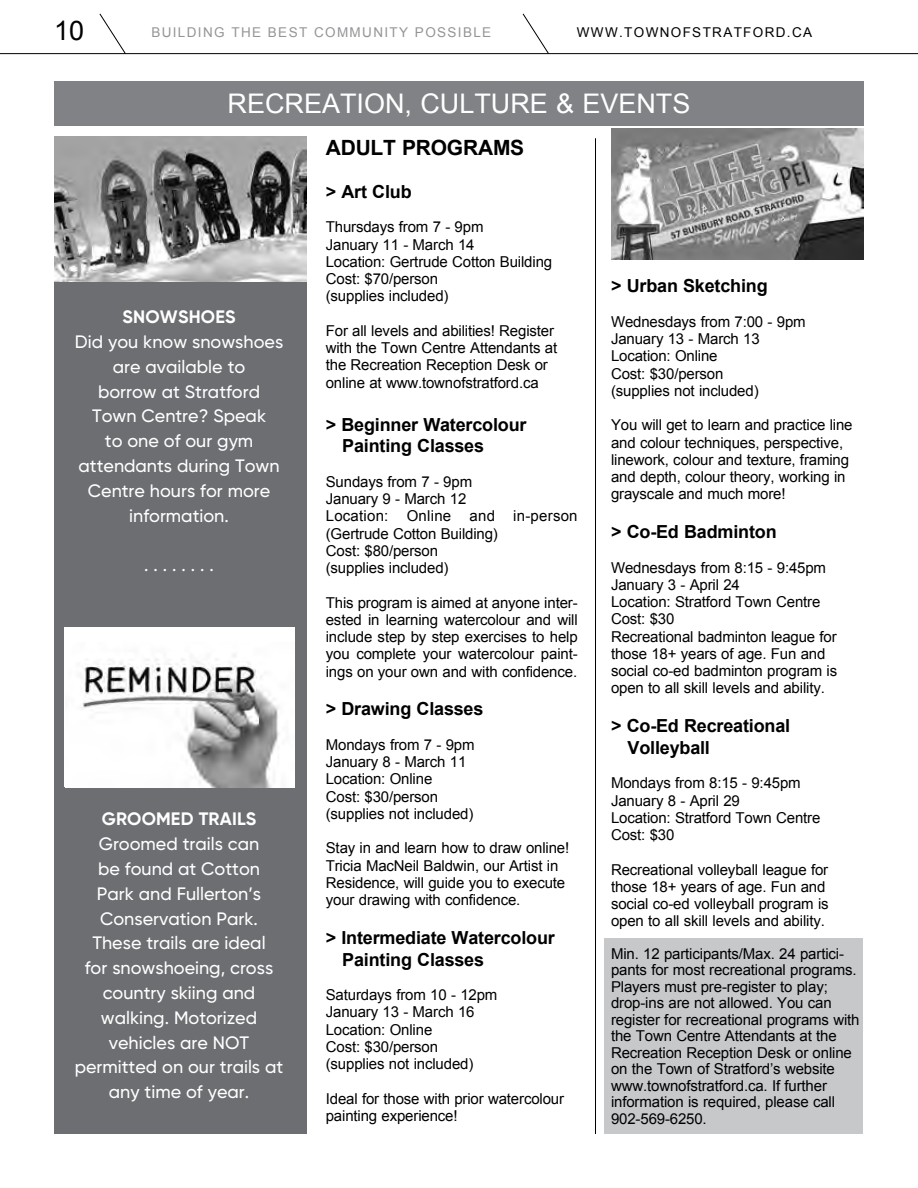
<style>
.page{position:relative;width:918px;height:1188px;background:#fff}
.page>*{position:absolute;margin:0;border:0;box-sizing:border-box;transform-origin:0 0}
.t1{font:27px "Arial";color:#fff}
.t2{font:27px "Arial";color:#000}
.t3{font:700 21px "Arial";letter-spacing:-.01em;color:#000}
.t4{font:500 18px/24.8px "Gilroy";color:#fff;text-align:center}
.t5{font:700 18px/21.6px "Arial";letter-spacing:-.01em;color:#000}
.t6{font:700 18px "Gilroy";letter-spacing:.01em;color:#fff}
.t7{font:15px/17.2px "Arial";letter-spacing:-.01em;color:#000}
.t8{font:13.5px "Arial";letter-spacing:.1em;color:#939598}
.t9{font:13.5px "Arial";letter-spacing:.1em;color:#000}
</style>
<div class="page">
<hr style="left:595px;top:138px;width:1px;height:996px;background:#000">
<hr style="left:0;top:53px;width:918px;height:1px;background:#000">
<svg style="left:99px;top:13px;width:27px;height:42px"></svg>
<svg style="left:522px;top:13px;width:28px;height:42px"></svg>
<div style="left:604px;top:939px;width:259px;height:195px;background:#c7c8ca"></div>
<div style="left:54px;top:81px;width:810px;height:44px;background:#808285"></div>
<img style="left:611px;top:128px;width:252px;height:132px">
<div style="left:54px;top:138px;width:252px;height:996px;background:#6d6e71"></div>
<img style="left:54px;top:137px;width:252px;height:144px">
<div style="left:64px;top:628px;width:231px;height:159px;background:#fff"></div>
<img style="left:82px;top:654px;width:197px;height:133px">
<h1 class="t2" style="left:54px;top:13px;width:32px">10</h1>
<p class="t8" style="left:151px;top:23px;width:341px">BUILDING THE BEST COMMUNITY POSSIBLE</p>
<p class="t9" style="left:577px;top:23px;width:237px">WWW.TOWNOFSTRATFORD.CA</p>
<h1 class="t1" style="left:228px;top:86px;width:464px">RECREATION, CULTURE &amp; EVENTS</h1>
<p class="t6" style="left:123px;top:306px;width:115px">SNOWSHOES</p>
<p class="t4" style="left:75px;top:329px;width:210px">Did you know snowshoes are available to<br>borrow at Stratford<br>Town Centre? Speak<br>to one of our gym attendants during Town<br>Centre hours for more information.</p>
<p class="t4" style="left:144px;top:552px;width:71px">. . . . . . . .</p>
<p class="t6" style="left:102px;top:808px;width:156px">GROOMED TRAILS</p>
<p class="t4" style="left:75px;top:831px;width:210px">Groomed trails can<br>be found at Cotton<br>Park and Fullerton’s<br>Conservation Park.<br>These trails are ideal<br>for snowshoeing, cross country skiing and walking. Motorized vehicles are NOT permitted on our trails at any time of year.</p>
<h2 class="t3" style="left:326px;top:133px;width:200px">ADULT PROGRAMS</h2>
<p class="t5" style="left:326px;top:181px;width:87px">&gt; Art Club</p>
<p class="t7" style="left:326px;top:219px;width:228px">Thursdays from 7 - 9pm<br>January 11 - March 14<br>Location: Gertrude Cotton Building<br>Cost: $70/person<br>(supplies included)</p>
<p class="t7" style="left:326px;top:322px;width:233px">For all levels and abilities! Register with the Town Centre Attendants at the Recreation Reception Desk or online at www.townofstratford.ca</p>
<p class="t5" style="left:342px;top:414px;width:186px;text-indent:-17px">&gt; Beginner Watercolour<br>Painting Classes</p>
<p class="t7" style="left:326px;top:473px;width:253px">Sundays from 7 - 9pm<br>January 9 - March 12<br>Location: Online and in-person (Gertrude Cotton Building)<br>Cost: $80/person<br>(supplies included)</p>
<p class="t7" style="left:326px;top:594px;width:253px;text-align:justify">This program is aimed at anyone inter&shy;ested in learning watercolour and will include step by step exercises to help you complete your watercolour paint&shy;ings on your own and with confidence.</p>
<p class="t5" style="left:326px;top:699px;width:159px">&gt; Drawing Classes</p>
<p class="t7" style="left:326px;top:736px;width:150px">Mondays from 7 - 9pm<br>January 8 - March 11<br>Location: Online<br>Cost: $30/person (supplies not included)</p>
<p class="t7" style="left:326px;top:840px;width:245px">Stay in and learn how to draw online!<br>Tricia MacNeil Baldwin, our Artist in Residence, will guide you to execute your drawing with confidence.</p>
<p class="t5" style="left:342px;top:928px;width:214px;text-indent:-17px">&gt; Intermediate Watercolour<br>Painting Classes</p>
<p class="t7" style="left:326px;top:986px;width:173px">Saturdays from 10 - 12pm<br>January 13 - March 16<br>Location: Online<br>Cost: $30/person (supplies not included)</p>
<p class="t7" style="left:326px;top:1090px;width:240px">Ideal for those with prior watercolour painting experience!</p>
<p class="t5" style="left:611px;top:276px;width:158px">&gt; Urban Sketching</p>
<p class="t7" style="left:611px;top:313px;width:196px">Wednesdays from 7:00 - 9pm<br>January 13 - March 13<br>Location: Online<br>Cost: $30/person<br>(supplies not included)</p>
<p class="t7" style="left:611px;top:417px;width:243px">You will get to learn and practice line and colour techniques, perspective, linework, colour and texture, framing and depth, colour theory, working in grayscale and much more!</p>
<p class="t5" style="left:611px;top:522px;width:167px">&gt; Co-Ed Badminton</p>
<p class="t7" style="left:611px;top:559px;width:228px">Wednesdays from 8:15 - 9:45pm<br>January 3 - April 24<br>Location: Stratford Town Centre<br>Cost: $30<br>Recreational badminton league for those 18+ years of age. Fun and social co-ed badminton program is open to all skill levels and ability.</p>
<p class="t5" style="left:628px;top:716px;width:164px;text-indent:-17px">&gt; Co-Ed Recreational<br>Volleyball</p>
<p class="t7" style="left:611px;top:775px;width:211px">Mondays from 8:15 - 9:45pm<br>January 8 - April 29<br>Location: Stratford Town Centre<br>Cost: $30</p>
<p class="t7" style="left:611px;top:861px;width:219px">Recreational volleyball league for those 18+ years of age. Fun and social co-ed volleyball program is open to all skill levels and ability.</p>
<p class="t7" style="left:611px;top:945px;width:250px;line-height:16.6px">Min. 12 participants/Max. 24 partici&shy;pants for most recreational programs.<br>Players must pre-register to play; drop-ins are not allowed. You can register for recreational programs with the Town Centre Attendants at the Recreation Reception Desk or online on the Town of Stratford’s website www.townofstratford.ca. If further information is required, please call 902-569-6250.</p>
</div>
